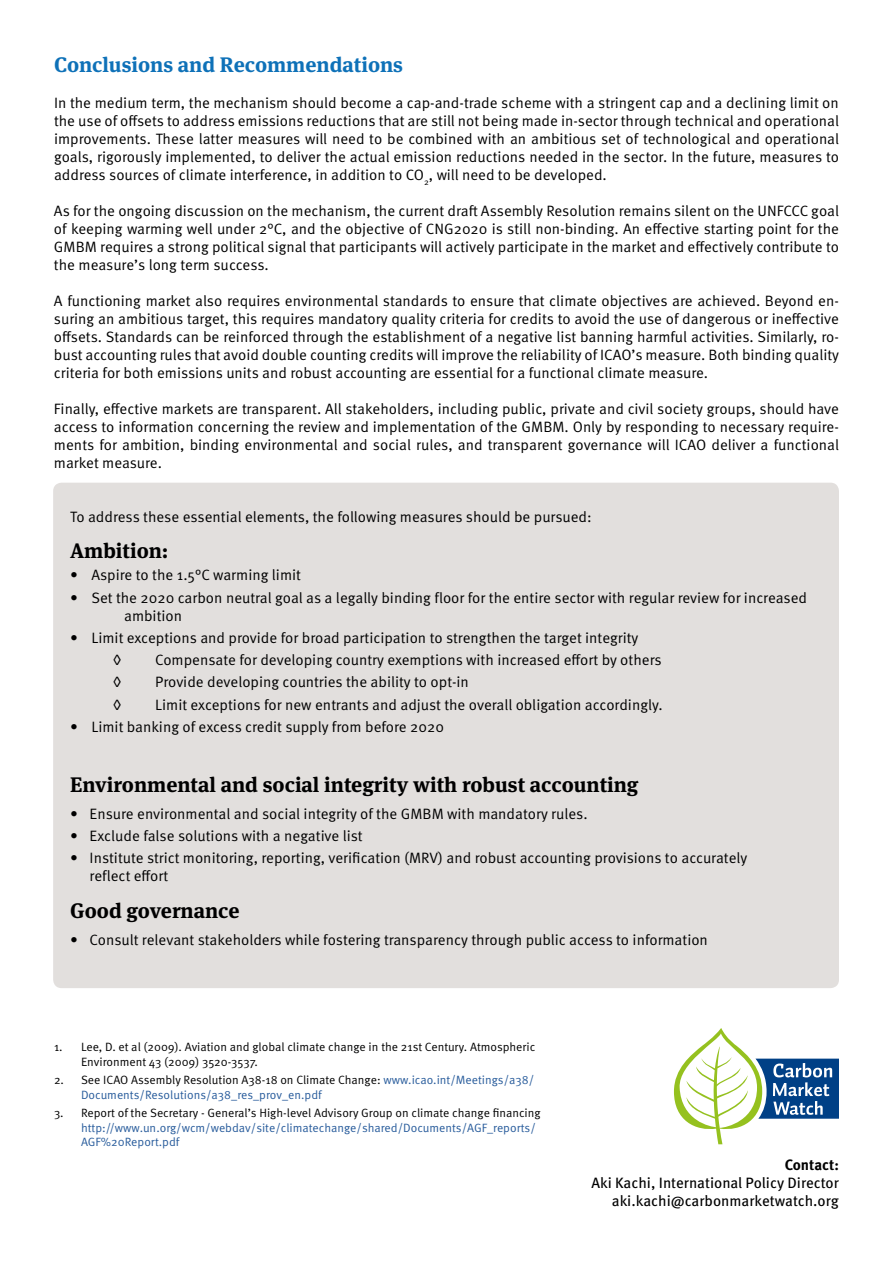
<style>
.page{position:relative;width:893px;height:1263px;background:#fff}
.page>*{position:absolute;margin:0;border:0;box-sizing:border-box;transform-origin:0 0}
.t1{font:700 21px "Meta Serif Pro";color:#000}
.t2{font:700 21px "Meta Serif Pro";color:#0e71b8}
.t3{font:15px/18px "Meta Pro Norm";color:#000;text-align:justify}
.t4{font:15px/18px "Meta Pro";color:#000;text-align:right}
.t5{font:700 15px "Meta Pro";color:#000}
.t6{font:12px/14.4px "Meta Pro Norm";color:#275b9b}
.t7{font:12px/14.4px "Meta Pro Norm";color:#000}
.s1{color:#000}
</style>
<div class="page">
<div style="left:53px;top:483px;width:786px;height:505px;background:#e2dfdd;border-radius:9px"></div>
<svg style="left:674px;top:1028px;width:165px;height:116px"></svg>
<h1 class="t2" style="left:54px;top:48px;width:351px">Conclusions and Recommendations</h1>
<p class="t3" style="left:54px;top:93px;width:787px">In the medium term, the mechanism should become a cap-and-trade scheme with a stringent cap and a declining limit on the use of offsets to address emissions reductions that are still not being made in-sector through technical and operational improvements. These latter measures will need to be combined with an ambitious set of technological and operational goals, rigorously implemented, to deliver the actual emission reductions needed in the sector. In the future, measures to address sources of climate interference, in addition to CO<sub>2</sub>, will need to be developed.</p>
<p class="t3" style="left:54px;top:201px;width:787px">As for the ongoing discussion on the mechanism, the current draft Assembly Resolution remains silent on the UNFCCC goal of keeping warming well under 2°C, and the objective of CNG2020 is still non-binding. An effective starting point for the GMBM requires a strong political signal that participants will actively participate in the market and effectively contribute to the measure’s long term success.</p>
<p class="t3" style="left:54px;top:291px;width:787px">A functioning market also requires environmental standards to ensure that climate objectives are achieved. Beyond en&shy;suring an ambitious target, this requires mandatory quality criteria for credits to avoid the use of dangerous or ineffective offsets. Standards can be reinforced through the establishment of a negative list banning harmful activities. Similarly, ro&shy;bust accounting rules that avoid double counting credits will improve the reliability of ICAO’s measure. Both binding quality criteria for both emissions units and robust accounting are essential for a functional climate measure.</p>
<p class="t3" style="left:54px;top:399px;width:787px">Finally, effective markets are transparent. All stakeholders, including public, private and civil society groups, should have access to information concerning the review and implementation of the GMBM. Only by responding to necessary require&shy;ments for ambition, binding environmental and social rules, and transparent governance will ICAO deliver a functional market measure.</p>
<p class="t3" style="left:70px;top:507px;width:523px">To address these essential elements, the following measures should be pursued:</p>
<h1 class="t1" style="left:70px;top:534px;width:100px">Ambition:</h1>
<p class="t3" style="left:70px;top:565px;width:232px">• Aspire to the 1.5°C warming limit</p>
<p class="t3" style="left:124px;top:587px;width:684px;text-indent:-54px">• Set the 2020 carbon neutral goal as a legally binding floor for the entire sector with regular review for increased ambition</p>
<p class="t3" style="left:113px;top:625px;width:527px;line-height:22.2px;text-indent:-43px">• Limit exceptions and provide for broad participation to strengthen the target integrity ◊</p>
<p class="t3" style="left:155px;top:650px;width:508px">Compensate for developing country exemptions with increased effort by others</p>
<p class="t3" style="left:113px;top:672px;width:10px">◊</p>
<p class="t3" style="left:155px;top:672px;width:315px">Provide developing countries the ability to opt-in</p>
<p class="t3" style="left:113px;top:694px;width:10px">◊</p>
<p class="t3" style="left:155px;top:694px;width:509px">Limit exceptions for new entrants and adjust the overall obligation accordingly.</p>
<p class="t3" style="left:70px;top:717px;width:375px">• Limit banking of excess credit supply from before 2020</p>
<h1 class="t1" style="left:70px;top:768px;width:570px">Environmental and social integrity with robust accounting</h1>
<p class="t3" style="left:70px;top:803px;width:519px">• Ensure environmental and social integrity of the GMBM with mandatory rules.</p>
<p class="t3" style="left:70px;top:826px;width:294px">• Exclude false solutions with a negative list</p>
<p class="t3" style="left:90px;top:848px;width:659px;text-indent:-20px">• Institute strict monitoring, reporting, verification (MRV) and robust accounting provisions to accurately reflect effort</p>
<h1 class="t1" style="left:70px;top:894px;width:171px">Good governance</h1>
<p class="t3" style="left:70px;top:929px;width:639px">• Consult relevant stakeholders while fostering transparency through public access to information</p>
<p class="t7" style="left:81px;top:1039px;width:456px;text-indent:-27px">1. Lee, D. et al (2009). Aviation and global climate change in the 21st Century. Atmospheric<br>Environment 43 (2009) 3520-3537.</p>
<p class="t6" style="left:81px;top:1072px;width:455px;text-indent:-27px"><span class="s1">2. See ICAO Assembly Resolution A38-18 on Climate Change:</span> www.icao.int/Meetings/a38/<br>Documents/Resolutions/a38_res_prov_en.pdf</p>
<p class="t7" style="left:54px;top:1105px;width:488px">3. Report of the Secretary - General’s High-level Advisory Group on climate change financing</p>
<p class="t6" style="left:81px;top:1120px;width:456px">http://www.un.org/wcm/webdav/site/climatechange/shared/Documents/AGF_reports/<br>AGF%20Report.pdf</p>
<p class="t5" style="left:785px;top:1153px;width:56px">Contact:</p>
<p class="t4" style="left:591px;top:1173px;width:249px">Aki Kachi, International Policy Director aki.kachi@carbonmarketwatch.org</p>
</div>
